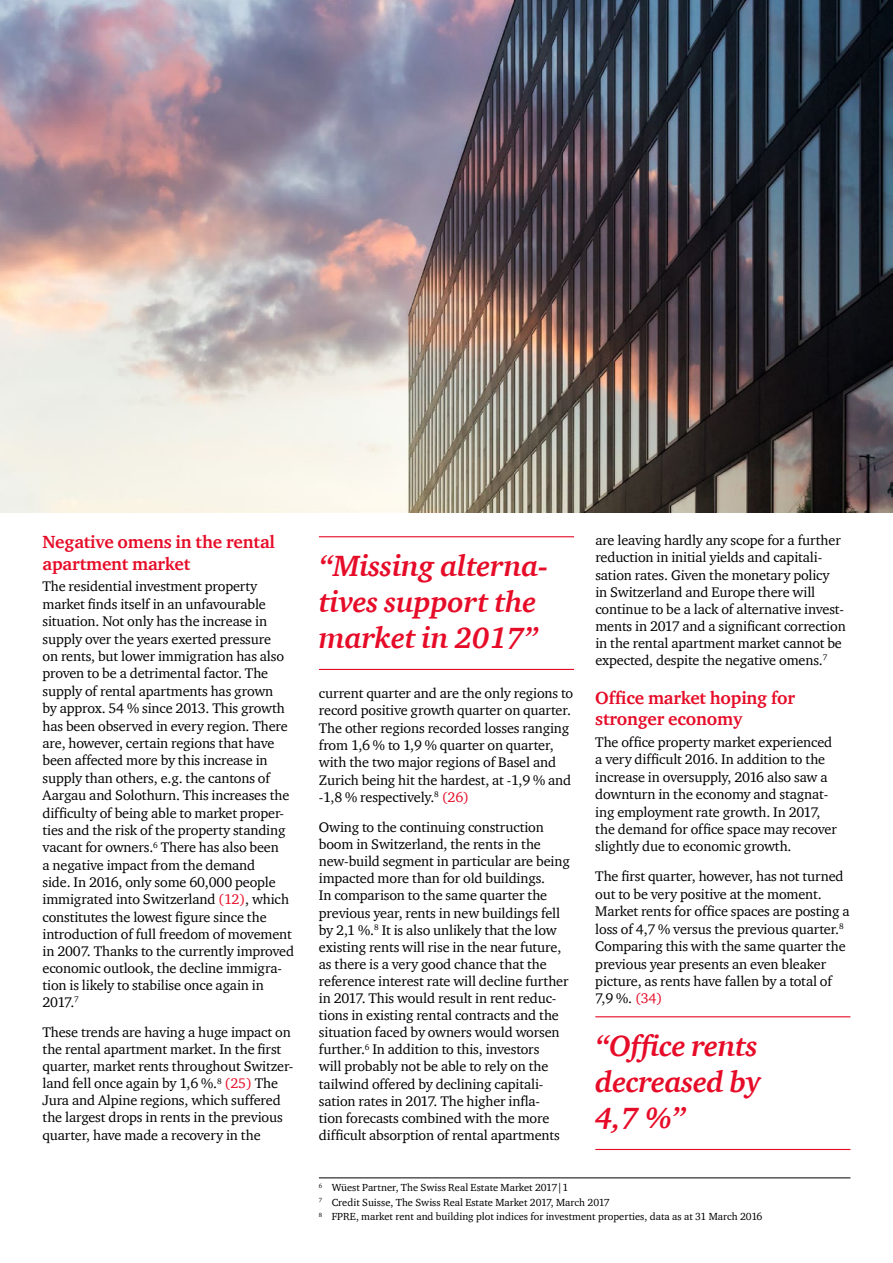
<style>
.page{position:relative;width:893px;height:1263px;background:#fff}
.page>*{position:absolute;margin:0;border:0;box-sizing:border-box;transform-origin:0 0}
.t1{font:italic 700 30px/36px "ITC Charter Com";letter-spacing:-.01em;color:#e60c28}
.t2{font:700 18px/21.6px "ITC Charter Com";letter-spacing:-.01em;color:#e60c28}
.t3{font:14.25px/17.1px "ITC Charter Com";letter-spacing:-.01em;color:#000}
.t4{font:10.5px/14.7px "ITC Charter Com";color:#000}
.s1{color:#e60c28}
</style>
<div class="page">
<img style="left:0;top:0;width:893px;height:512px">
<hr style="left:319px;top:1177px;width:531px;height:1px;background:#000">
<hr style="left:319px;top:536px;width:255px;height:1px;background:#e60c28">
<hr style="left:319px;top:669px;width:255px;height:1px;background:#e60c28">
<hr style="left:595px;top:1016px;width:255px;height:1px;background:#e60c28">
<hr style="left:595px;top:1149px;width:255px;height:1px;background:#e60c28">
<p class="t2" style="left:43px;top:531px;width:234px">Negative omens in the rental apartment market</p>
<p class="t3" style="left:43px;top:578px;width:253px">The residential investment property market finds itself in an unfavourable situation. Not only has the increase in supply over the years exerted pressure<br>on rents, but lower immigration has also proven to be a detrimental factor. The supply of rental apartments has grown<br>by approx. 54 % since 2013. This growth has been observed in every region. There are, however, certain regions that have been affected more by this increase in supply than others, e.g. the cantons of Aargau and Solothurn. This increases the difficulty of being able to market proper&shy;ties and the risk of the property standing vacant for owners.<sup>6</sup> There has also been<br>a negative impact from the demand<br>side. In 2016, only some 60,000 people immigrated into Switzerland <span class="s1">(12)</span>, which constitutes the lowest figure since the introduction of full freedom of movement in 2007. Thanks to the currently improved economic outlook, the decline immigra&shy;tion is likely to stabilise once again in 2017.<sup>7</sup></p>
<p class="t3" style="left:43px;top:1023px;width:252px">These trends are having a huge impact on the rental apartment market. In the first quarter, market rents throughout Switzer&shy;land fell once again by 1,6 %.<sup>8</sup> <span class="s1">(25)</span> The Jura and Alpine regions, which suffered the largest drops in rents in the previous quarter, have made a recovery in the</p>
<h1 class="t1" style="left:319px;top:547px;width:231px">“Missing alterna&shy;tives support the market in 2017”</h1>
<p class="t3" style="left:319px;top:684px;width:256px">current quarter and are the only regions to record positive growth quarter on quarter.<br>The other regions recorded losses ranging from 1,6 % to 1,9 % quarter on quarter, with the two major regions of Basel and Zurich being hit the hardest, at -1,9 % and -1,8 % respectively.<sup>8</sup> <span class="s1">(26)</span></p>
<p class="t3" style="left:319px;top:818px;width:252px">Owing to the continuing construction boom in Switzerland, the rents in the new-build segment in particular are being impacted more than for old buildings.<br>In comparison to the same quarter the previous year, rents in new buildings fell by 2,1 %.<sup>8</sup> It is also unlikely that the low existing rents will rise in the near future, as there is a very good chance that the reference interest rate will decline further in 2017. This would result in rent reduc&shy;tions in existing rental contracts and the situation faced by owners would worsen further.<sup>6</sup> In addition to this, investors<br>will probably not be able to rely on the tailwind offered by declining capitali&shy;sation rates in 2017. The higher infla-<br>tion forecasts combined with the more difficult absorption of rental apartments</p>
<p class="t3" style="left:595px;top:532px;width:252px">are leaving hardly any scope for a further reduction in initial yields and capitali&shy;sation rates. Given the monetary policy<br>in Switzerland and Europe there will continue to be a lack of alternative invest&shy;ments in 2017 and a significant correction in the rental apartment market cannot be expected, despite the negative omens.<sup>7</sup></p>
<p class="t2" style="left:595px;top:686px;width:201px">Office market hoping for stronger economy</p>
<p class="t3" style="left:595px;top:733px;width:243px">The office property market experienced a very difficult 2016. In addition to the increase in oversupply, 2016 also saw a downturn in the economy and stagnat&shy;ing employment rate growth. In 2017, the demand for office space may recover slightly due to economic growth.</p>
<p class="t3" style="left:595px;top:868px;width:256px">The first quarter, however, has not turned out to be very positive at the moment.<br>Market rents for office spaces are posting a loss of 4,7 % versus the previous quarter.<sup>8<br></sup>Comparing this with the same quarter the previous year presents an even bleaker picture, as rents have fallen by a total of 7,9 %. <span class="s1">(34)</span></p>
<h1 class="t1" style="left:595px;top:1027px;width:167px;text-align:justify">“Office rents decreased by 4,7 %”</h1>
<p class="t4" style="left:319px;top:1180px;width:445px"><sup>6</sup> Wüest Partner, The Swiss Real Estate Market 2017|1<br><sup>7</sup> Credit Suisse, The Swiss Real Estate Market 2017, March 2017<br><sup>8</sup> FPRE, market rent and building plot indices for investment properties, data as at 31 March 2016</p>
</div>
